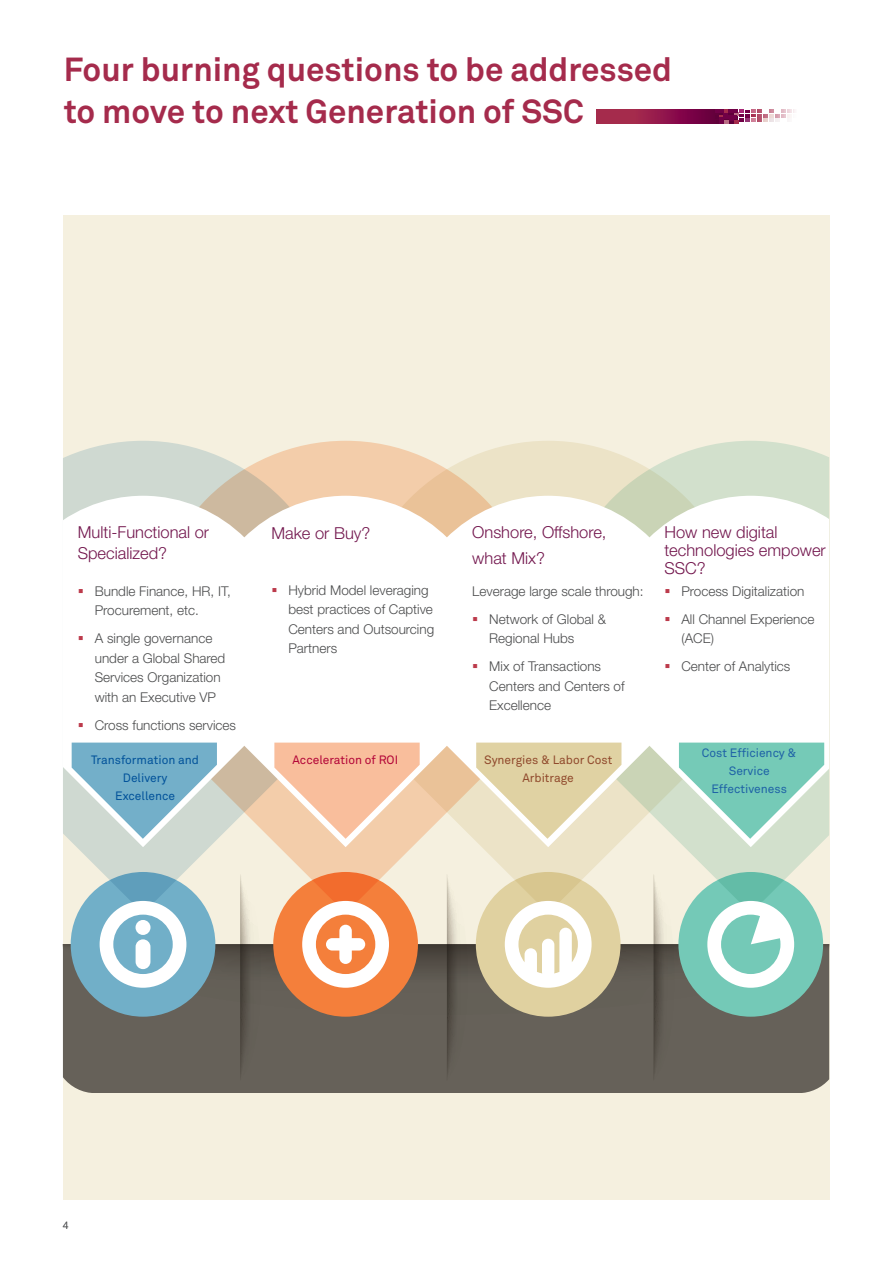
<style>
.page{position:relative;width:893px;height:1263px;background:#fff}
.page>*{position:absolute;margin:0;border:0;box-sizing:border-box;transform-origin:0 0}
.t1{font:700 33px/42px "Akkurat Pro";color:#a52b4c}
.t2{font:300 16.5px/18px "Helvetica Neue";color:#73174e}
.t3{font:300 13.5px/19.5px "Helvetica Neue";color:#4b4c4d}
.t4{font:12px/18px "Akkurat Pro";color:#01529a;text-align:center}
.t5{font:12px/18px "Akkurat Pro";color:#1e62a6;text-align:center}
.t6{font:12px/18px "Akkurat Pro";color:#90492c;text-align:center}
.t7{font:12px "Akkurat Pro";color:#b30437}
.t8{font:300 10.5px "Helvetica Neue LT Std";color:#57585a}
</style>
<div class="page">
<div style="left:63px;top:215px;width:766px;height:984px;background:#f5f0df"></div>
<div style="left:63px;top:944px;width:766px;height:149px;background:#666159"></div>
<svg style="left:63px;top:944px;width:766px;height:70px"></svg>
<div style="left:71px;top:872px;width:144px;height:145px;background:#71afc8;border-radius:50%"></div>
<div style="left:273px;top:872px;width:145px;height:145px;background:#f47f3b;border-radius:50%"></div>
<div style="left:476px;top:872px;width:144px;height:145px;background:#e0d1a0;border-radius:50%"></div>
<div style="left:678px;top:872px;width:145px;height:145px;background:#74c9b7;border-radius:50%"></div>
<svg style="left:63px;top:441px;width:87px;height:471px;fill:#cfd9d1"></svg>
<svg style="left:150px;top:441px;width:203px;height:472px"></svg>
<svg style="left:353px;top:441px;width:202px;height:472px"></svg>
<svg style="left:555px;top:441px;width:274px;height:472px"></svg>
<svg style="left:63px;top:496px;width:138px;height:351px;background:#fbfcfb"></svg>
<div style="left:693px;top:496px;width:136px;height:351px;background:#fff"></div>
<svg style="left:490px;top:496px;width:203px;height:351px;background:#f9f9f5"></svg>
<svg style="left:201px;top:496px;width:289px;height:351px;background:#f9f5ef"></svg>
<svg style="left:447px;top:874px;width:21px;height:200px"></svg>
<svg style="left:654px;top:874px;width:20px;height:198px"></svg>
<svg style="left:240px;top:874px;width:21px;height:200px"></svg>
<svg style="left:100px;top:901px;width:86px;height:87px"></svg>
<svg style="left:707px;top:901px;width:87px;height:87px"></svg>
<svg style="left:302px;top:901px;width:87px;height:87px"></svg>
<svg style="left:505px;top:901px;width:87px;height:87px"></svg>
<svg style="left:596px;top:109px;width:120px;height:14px;background:#901749"></svg>
<svg style="left:716px;top:109px;width:79px;height:14px"></svg>
<svg style="left:72px;top:742px;width:145px;height:97px;background:#9ac2d0"></svg>
<svg style="left:679px;top:742px;width:145px;height:97px;background:#9cd5c3"></svg>
<svg style="left:476px;top:742px;width:145px;height:97px;background:#e6dab5"></svg>
<svg style="left:274px;top:742px;width:146px;height:97px;background:#f7c8a8"></svg>
<svg style="left:79px;top:589px;width:4px;height:4px"></svg>
<svg style="left:79px;top:636px;width:4px;height:4px"></svg>
<svg style="left:79px;top:723px;width:4px;height:4px"></svg>
<svg style="left:272px;top:588px;width:4px;height:4px"></svg>
<svg style="left:473px;top:617px;width:4px;height:4px"></svg>
<svg style="left:473px;top:664px;width:4px;height:4px"></svg>
<svg style="left:665px;top:589px;width:4px;height:4px"></svg>
<svg style="left:665px;top:617px;width:4px;height:4px"></svg>
<svg style="left:665px;top:664px;width:4px;height:4px"></svg>
<h1 class="t1" style="left:64px;top:49px;width:610px">Four burning questions to be addressed to move to next Generation of SSC</h1>
<p class="t2" style="left:78px;top:521px;width:133px;line-height:21px">Multi-Functional or<br>Specialized?</p>
<p class="t3" style="left:95px;top:581px;width:138px">Bundle Finance, HR, IT,<br>Procurement, etc.</p>
<p class="t3" style="left:95px;top:628px;width:132px">A single governance under a Global Shared<br>Services Organization with an Executive VP</p>
<p class="t3" style="left:95px;top:715px;width:143px">Cross functions services</p>
<p class="t2" style="left:271px;top:524px;width:101px">Make or Buy?</p>
<p class="t3" style="left:288px;top:580px;width:147px">Hybrid Model leveraging best practices of Captive<br>Centers and Outsourcing<br>Partners</p>
<p class="t2" style="left:472px;top:519px;width:136px;line-height:25.5px">Onshore, Offshore, what Mix?</p>
<p class="t3" style="left:489px;top:577px;width:156px;line-height:28px;text-indent:-17px">Leverage large scale through:<br>Network of Global &amp;</p>
<p class="t3" style="left:489px;top:624px;width:113px;line-height:28px">Regional Hubs<br>Mix of Transactions</p>
<p class="t3" style="left:489px;top:676px;width:137px">Centers and Centers of<br>Excellence</p>
<p class="t2" style="left:664px;top:523px;width:163px">How new digital technologies empower<br>SSC?</p>
<p class="t3" style="left:681px;top:577px;width:135px;line-height:28px">Process Digitalization<br>All Channel Experience</p>
<p class="t3" style="left:681px;top:624px;width:111px;line-height:28px">(ACE)<br>Center of Analytics</p>
<p class="t4" style="left:91px;top:751px;width:109px">Transformation and<br>Delivery<br>Excellence</p>
<p class="t5" style="left:702px;top:744px;width:96px">Cost Efficiency &amp;<br>Service<br>Effectiveness</p>
<p class="t7" style="left:293px;top:752px;width:107px">Acceleration of ROI</p>
<p class="t6" style="left:484px;top:751px;width:130px">Synergies &amp; Labor Cost<br>Arbitrage</p>
<p class="t8" style="left:63px;top:1219px;width:7px">4</p>
</div>
